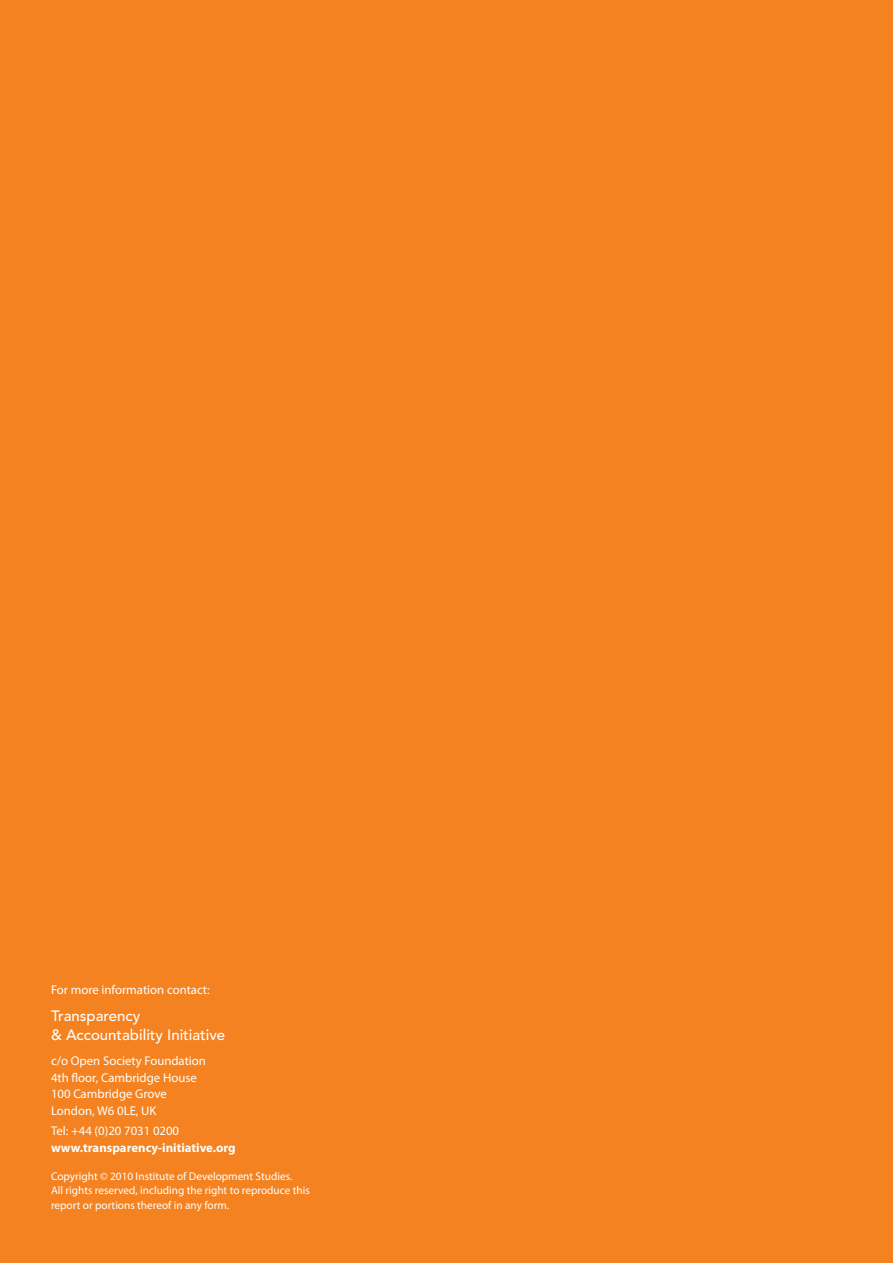
<style>
.page{position:relative;width:893px;height:1263px;background:#f58220}
.page>*{position:absolute;margin:0;border:0;box-sizing:border-box;transform-origin:0 0}
.t1{font:500 15px/18.8px "Avenir LT Std";color:#fff}
.t2{font:12.75px/16.5px "Myriad Pro";color:#fff}
.t3{font:700 12.75px "Myriad Pro";color:#fff}
.t4{font:11.25px/14.2px "Myriad Pro";color:#fff}
</style>
<div class="page">
<p class="t2" style="left:51px;top:981px;width:160px">For more information contact:</p>
<h1 class="t1" style="left:51px;top:1007px;width:176px">Transparency<br>&amp; Accountability Initiative</h1>
<p class="t2" style="left:51px;top:1052px;width:156px">c/o Open Society Foundation<br>4th floor, Cambridge House<br>100 Cambridge Grove<br>London, W6 0LE, UK</p>
<p class="t2" style="left:51px;top:1122px;width:130px">Tel: +44 (0)20 7031 0200</p>
<p class="t3" style="left:51px;top:1139px;width:186px">www.transparency-initiative.org</p>
<p class="t4" style="left:51px;top:1169px;width:260px">Copyright © 2010 Institute of Development Studies.<br>All rights reserved, including the right to reproduce this report or portions thereof in any form.</p>
</div>
